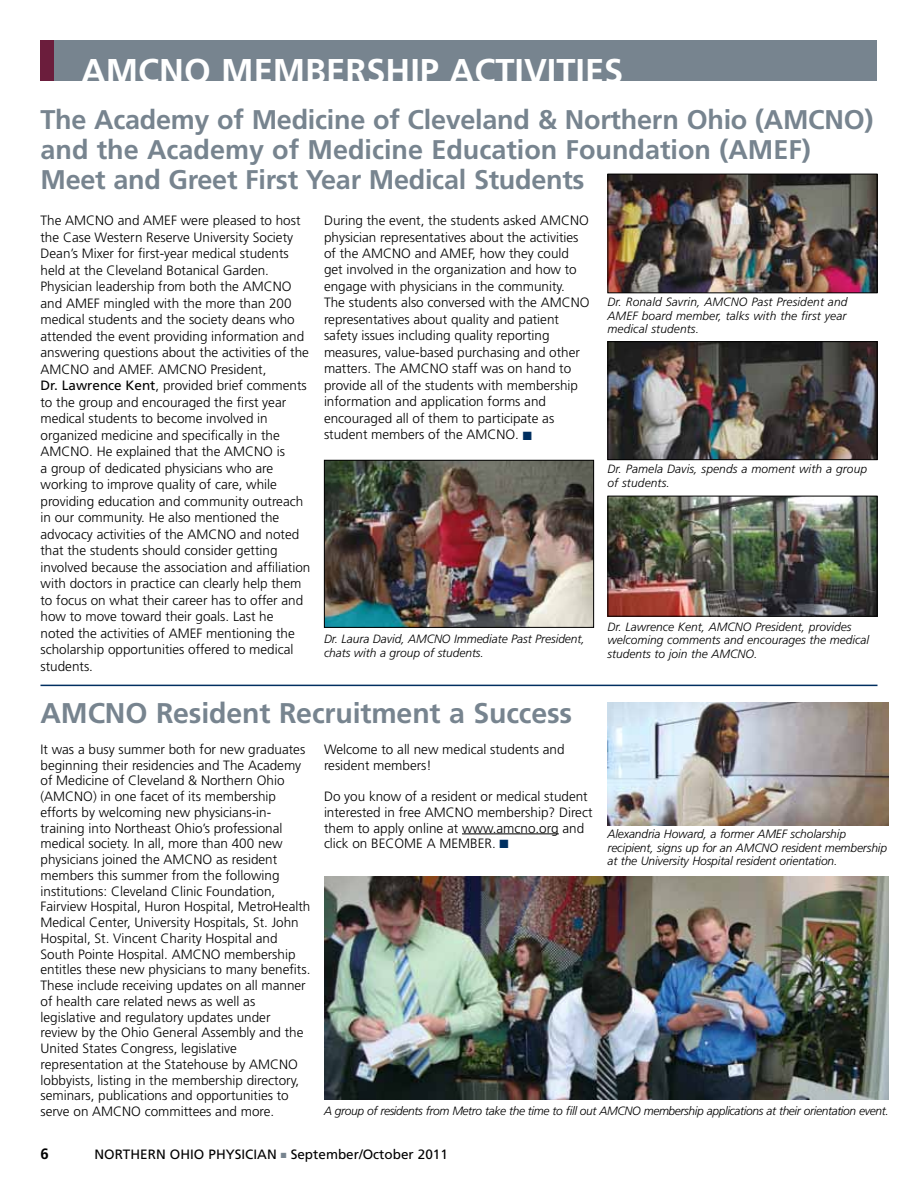
<style>
.page{position:relative;width:918px;height:1188px;background:#fff}
.page>*{position:absolute;margin:0;border:0;box-sizing:border-box;transform-origin:0 0}
.t1{font:700 34.35px "Frutiger";color:#fff}
.t2{font:700 28.5px "Frutiger";letter-spacing:-.005em;color:#77848f}
.t3{font:700 27px/30px "Frutiger";letter-spacing:-.01em;color:#77848f}
.t4{font:700 15px "Frutiger";color:#000}
.t5{font:300 13.5px/16.5px "Frutiger";color:#000}
.t6{font:13.5px "Frutiger";color:#000}
.t7{font:italic 300 12px/13.5px "Frutiger";letter-spacing:-.005em;color:#000}
.t8{font:italic 300 12px "Frutiger";letter-spacing:-.03em;color:#000}
.s1{font-weight:400}
.s2{color:#002f60}
.s3{color:#77848f}
</style>
<div class="page">
<div style="left:40px;top:40px;width:838px;height:41px;background:#77848f"></div>
<div style="left:40px;top:40px;width:14px;height:41px;background:#6b1d3c"></div>
<hr style="left:462px;top:834px;width:97px;height:1px;background:#000">
<hr style="left:40px;top:685px;width:838px;height:1px;background:#002f60">
<img style="left:608px;top:702px;width:281px;height:123px">
<img style="left:324px;top:876px;width:565px;height:224px">
<img style="left:610px;top:176px;width:266px;height:115px">
<div style="left:608px;top:174px;width:270px;height:119px;border:1px solid #000"></div>
<img style="left:610px;top:343px;width:266px;height:115px">
<div style="left:608px;top:341px;width:270px;height:119px;border:1px solid #000"></div>
<img style="left:326px;top:462px;width:266px;height:164px">
<div style="left:324px;top:460px;width:270px;height:168px;border:1px solid #000"></div>
<img style="left:610px;top:498px;width:266px;height:117px">
<div style="left:608px;top:496px;width:270px;height:121px;border:1px solid #000"></div>
<h1 class="t1" style="left:81px;top:51px;width:194px">AMCNO Membership</h1>
<h1 class="t1" style="left:450px;top:51px;width:43px">Activities</h1>
<h3 class="t3" style="left:40px;top:104px;width:834px">The Academy of Medicine of Cleveland &amp; Northern Ohio (AMCNO) and the Academy of Medicine Education Foundation (AMEF)<br>Meet and Greet First Year Medical Students</h3>
<p class="t5" style="left:40px;top:212px;width:271px">The AMCNO and AMEF were pleased to host the Case Western Reserve University Society Dean’s Mixer for first-year medical students held at the Cleveland Botanical Garden.<br>Physician leadership from both the AMCNO and AMEF mingled with the more than 200 medical students and the society deans who attended the event providing information and answering questions about the activities of the AMCNO and AMEF. AMCNO President,<br><span class="s1">Dr. Lawrence Kent</span>, provided brief comments to the group and encouraged the first year medical students to become involved in organized medicine and specifically in the AMCNO. He explained that the AMCNO is<br>a group of dedicated physicians who are working to improve quality of care, while providing education and community outreach in our community. He also mentioned the advocacy activities of the AMCNO and noted that the students should consider getting involved because the association and affiliation with doctors in practice can clearly help them to focus on what their career has to offer and how to move toward their goals. Last he noted the activities of AMEF mentioning the scholarship opportunities offered to medical students.</p>
<p class="t5" style="left:324px;top:212px;width:267px">During the event, the students asked AMCNO physician representatives about the activities of the AMCNO and AMEF, how they could get involved in the organization and how to engage with physicians in the community.<br>The students also conversed with the AMCNO representatives about quality and patient safety issues including quality reporting measures, value-based purchasing and other matters. The AMCNO staff was on hand to provide all of the students with membership information and application forms and encouraged all of them to participate as student members of the AMCNO. <span class="s2">■</span></p>
<p class="t7" style="left:324px;top:632px;width:262px">Dr. Laura David, AMCNO Immediate Past President, chats with a group of students.</p>
<h2 class="t2" style="left:40px;top:697px;width:533px">AMCNO Resident Recruitment a Success</h2>
<p class="t7" style="left:608px;top:295px;width:242px;text-align:justify">Dr. Ronald Savrin, AMCNO Past President and AMEF board member, talks with the first year medical students.</p>
<p class="t7" style="left:608px;top:463px;width:261px">Dr. Pamela Davis, spends a moment with a group of students.</p>
<p class="t7" style="left:608px;top:620px;width:263px">Dr. Lawrence Kent, AMCNO President, provides welcoming comments and encourages the medical students to join the AMCNO.</p>
<p class="t5" style="left:40px;top:741px;width:271px;line-height:15.8px">It was a busy summer both for new graduates beginning their residencies and The Academy of Medicine of Cleveland &amp; Northern Ohio (AMCNO) in one facet of its membership efforts by welcoming new physicians-in&shy;training into Northeast Ohio’s professional medical society. In all, more than 400 new physicians joined the AMCNO as resident members this summer from the following institutions: Cleveland Clinic Foundation, Fairview Hospital, Huron Hospital, MetroHealth Medical Center, University Hospitals, St. John Hospital, St. Vincent Charity Hospital and South Pointe Hospital. AMCNO membership entitles these new physicians to many benefits.<br>These include receiving updates on all manner of health care related news as well as legislative and regulatory updates under review by the Ohio General Assembly and the United States Congress, legislative representation at the Statehouse by AMCNO lobbyists, listing in the membership directory, seminars, publications and opportunities to serve on AMCNO committees and more.</p>
<p class="t5" style="left:324px;top:741px;width:242px;line-height:15.8px">Welcome to all new medical students and resident members!</p>
<p class="t5" style="left:324px;top:788px;width:270px;line-height:15.8px">Do you know of a resident or medical student interested in free AMCNO membership? Direct them to apply online at www.amcno.org and click on BECOME A MEMBER. <span class="s2">■</span></p>
<p class="t7" style="left:608px;top:827px;width:281px">Alexandria Howard, a former AMEF scholarship recipient, signs up for an AMCNO resident membership at the University Hospital resident orientation.</p>
<p class="t8" style="left:324px;top:1104px;width:566px">A group of residents from Metro take the time to fill out AMCNO membership applications at their orientation event.</p>
<p class="t4" style="left:40px;top:1145px;width:10px">6</p>
<p class="t6" style="left:94px;top:1147px;width:130px">NORTHERN OHIO Physician</p>
<p class="t6" style="left:281px;top:1147px;width:169px"><span class="s3">■</span> September/October 2011</p>
</div>
